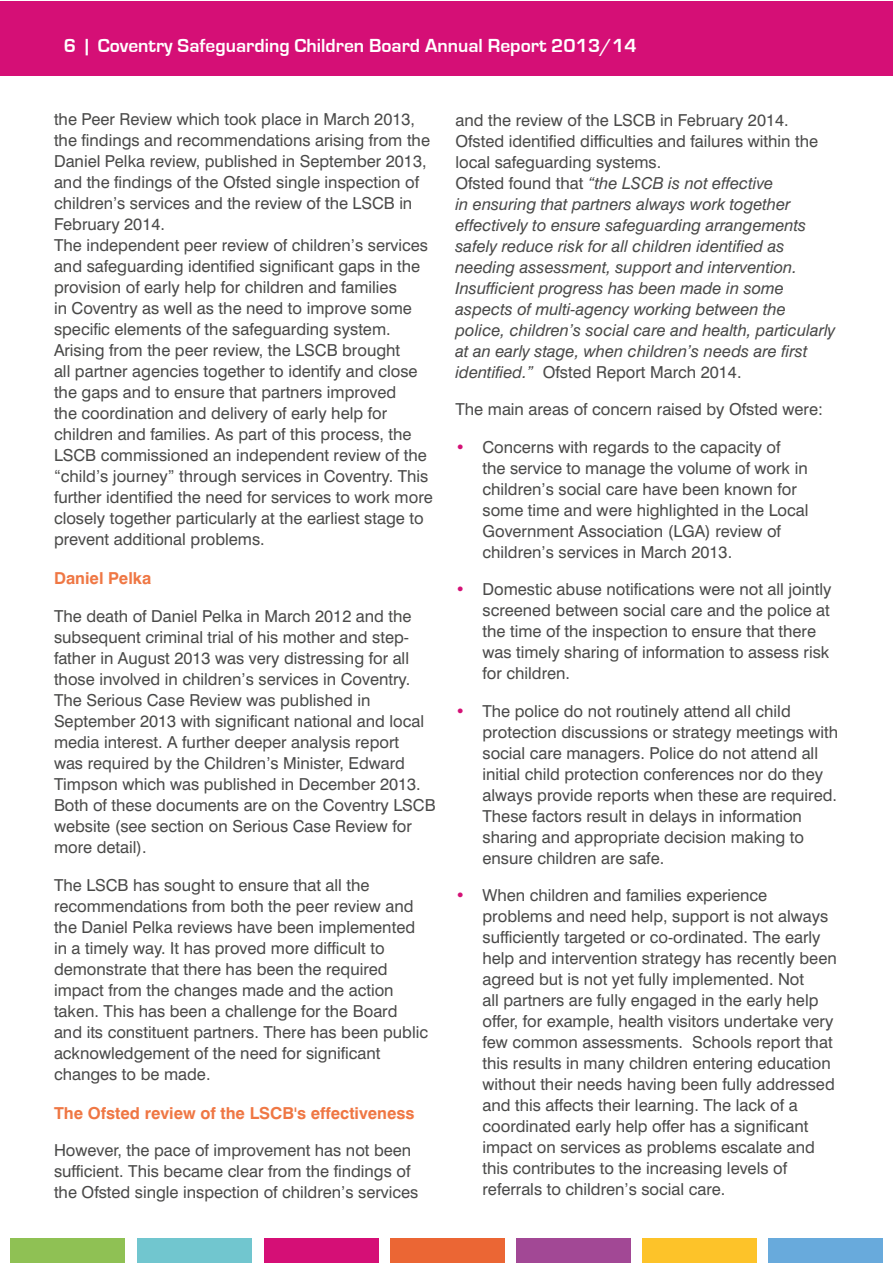
<style>
.page{position:relative;width:893px;height:1263px;background:#fff}
.page>*{position:absolute;margin:0;border:0;box-sizing:border-box;transform-origin:0 0}
.t1{font:700 19.5px "Eurostile";color:#fff}
.t2{font:16.5px/21px "Swiss 721 BT";color:#4a4a49}
.t3{font:italic 16.5px/21px "Swiss 721 BT";color:#4a4a49}
.t4{font:700 16.5px "Swiss 721 BT";color:#ef7744}
.s1{font-style:normal}
.s2{color:#d41176}
</style>
<div class="page">
<div style="left:0;top:1px;width:892px;height:75px;background:#d50f76"></div>
<div style="left:10px;top:1238px;width:115px;height:25px;background:#8fc154"></div>
<div style="left:137px;top:1238px;width:115px;height:25px;background:#71c6cf"></div>
<div style="left:264px;top:1238px;width:115px;height:25px;background:#d50f76"></div>
<div style="left:390px;top:1238px;width:115px;height:25px;background:#eb6634"></div>
<div style="left:516px;top:1238px;width:114px;height:25px;background:#a24895"></div>
<div style="left:642px;top:1238px;width:115px;height:25px;background:#fdc329"></div>
<div style="left:768px;top:1238px;width:115px;height:25px;background:#68aadc"></div>
<p class="t1" style="left:64px;top:37px;width:574px">6 | Coventry Safeguarding Children Board Annual Report 2013/14</p>
<p class="t2" style="left:54px;top:109px;width:380px">the Peer Review which took place in March 2013, the findings and recommendations arising from the Daniel Pelka review, published in September 2013, and the findings of the Ofsted single inspection of children’s services and the review of the LSCB in February 2014.<br>The independent peer review of children’s services and safeguarding identified significant gaps in the provision of early help for children and families<br>in Coventry as well as the need to improve some specific elements of the safeguarding system.<br>Arising from the peer review, the LSCB brought<br>all partner agencies together to identify and close the gaps and to ensure that partners improved<br>the coordination and delivery of early help for children and families. As part of this process, the LSCB commissioned an independent review of the “child’s journey” through services in Coventry. This further identified the need for services to work more closely together particularly at the earliest stage to prevent additional problems.</p>
<p class="t4" style="left:54px;top:568px;width:99px">Daniel Pelka</p>
<p class="t2" style="left:54px;top:605px;width:383px">The death of Daniel Pelka in March 2012 and the subsequent criminal trial of his mother and step&shy;father in August 2013 was very distressing for all those involved in children’s services in Coventry.<br>The Serious Case Review was published in September 2013 with significant national and local media interest. A further deeper analysis report<br>was required by the Children’s Minister, Edward Timpson which was published in December 2013.<br>Both of these documents are on the Coventry LSCB website (see section on Serious Case Review for more detail).</p>
<p class="t2" style="left:54px;top:874px;width:376px">The LSCB has sought to ensure that all the recommendations from both the peer review and the Daniel Pelka reviews have been implemented in a timely way. It has proved more difficult to demonstrate that there has been the required impact from the changes made and the action taken. This has been a challenge for the Board and its constituent partners. There has been public acknowledgement of the need for significant changes to be made.</p>
<p class="t4" style="left:54px;top:1103px;width:362px">The Ofsted review of the LSCB's effectiveness</p>
<p class="t2" style="left:54px;top:1139px;width:366px">However, the pace of improvement has not been sufficient. This became clear from the findings of the Ofsted single inspection of children’s services</p>
<p class="t3" style="left:455px;top:109px;width:382px"><span class="s1">and the review of the LSCB in February 2014.<br>Ofsted identified difficulties and failures within the local safeguarding systems.<br>Ofsted found that</span> “the LSCB is not effective<br>in ensuring that partners always work together effectively to ensure safeguarding arrangements safely reduce risk for all children identified as needing assessment, support and intervention.<br>Insufficient progress has been made in some aspects of multi-agency working between the police, children’s social care and health, particularly at an early stage, when children’s needs are first identified.” <span class="s1">Ofsted Report March 2014.</span></p>
<p class="t2" style="left:455px;top:399px;width:369px">The main areas of concern raised by Ofsted were:</p>
<p class="t2" style="left:482px;top:436px;width:327px;text-indent:-27px"><span class="s2">•</span> Concerns with regards to the capacity of<br>the service to manage the volume of work in children’s social care have been known for some time and were highlighted in the Local Government Association (LGA) review of children’s services in March 2013.</p>
<p class="t2" style="left:482px;top:579px;width:351px;text-indent:-27px"><span class="s2">•</span> Domestic abuse notifications were not all jointly screened between social care and the police at the time of the inspection to ensure that there was timely sharing of information to assess risk for children.</p>
<p class="t2" style="left:482px;top:700px;width:357px;text-indent:-27px"><span class="s2">•</span> The police do not routinely attend all child protection discussions or strategy meetings with social care managers. Police do not attend all initial child protection conferences nor do they always provide reports when these are required.<br>These factors result in delays in information sharing and appropriate decision making to ensure children are safe.</p>
<p class="t2" style="left:482px;top:885px;width:356px;text-indent:-27px"><span class="s2">•</span> When children and families experience problems and need help, support is not always sufficiently targeted or co-ordinated. The early help and intervention strategy has recently been agreed but is not yet fully implemented. Not<br>all partners are fully engaged in the early help offer, for example, health visitors undertake very few common assessments. Schools report that this results in many children entering education without their needs having been fully addressed and this affects their learning. The lack of a coordinated early help offer has a significant impact on services as problems escalate and this contributes to the increasing levels of referrals to children’s social care.</p>
</div>
